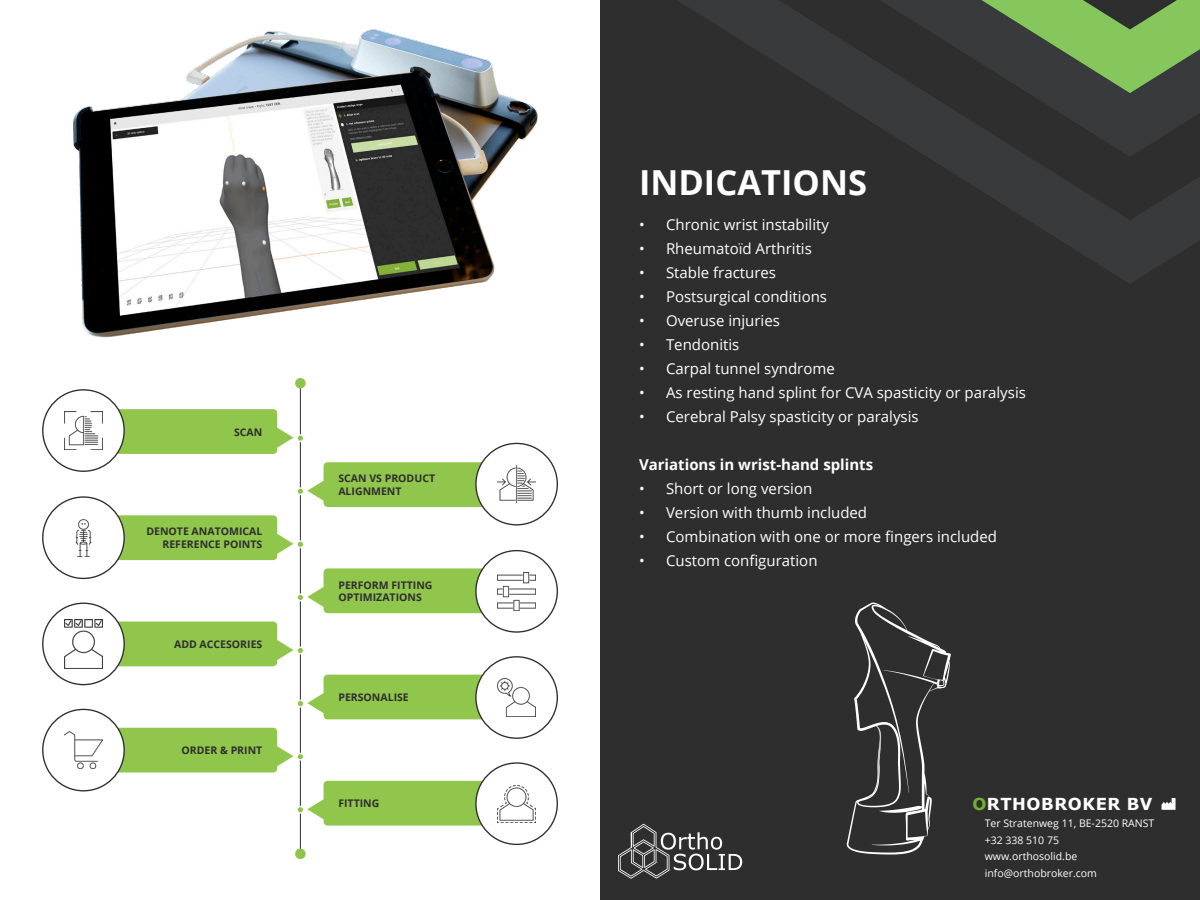
<style>
.page{position:relative;width:1200px;height:900px;background:#fff}
.page>*{position:absolute;margin:0;border:0;box-sizing:border-box;transform-origin:0 0}
.t1{font:700 34.5px "Open Sans";color:#fff}
.Titel{font:700 16.5px "Verdana";letter-spacing:.035em;color:#fff}
.t2{font:15px "Open Sans";color:#fff}
.t3{font:700 15px "Open Sans";color:#fff}
.t4{font:700 10.5px "Open Sans";color:#2f2e2e}
.Titel_8pt_bold_wit{font:10.5px "Open Sans";color:#fff}
.s1{color:#73b031}
</style>
<div class="page">
<div style="left:600px;top:0;width:600px;height:900px;background:#2f2e2e"></div>
<hr style="left:300px;top:383px;width:1px;height:471px;background:#2f2e2e">
<img style="left:73px;top:29px;width:449px;height:309px">
<svg style="left:117px;top:409px;width:176px;height:45px"></svg>
<svg style="left:307px;top:462px;width:176px;height:45px"></svg>
<svg style="left:307px;top:568px;width:176px;height:45px"></svg>
<svg style="left:307px;top:675px;width:175px;height:44px"></svg>
<svg style="left:307px;top:781px;width:175px;height:45px"></svg>
<svg style="left:118px;top:728px;width:175px;height:44px"></svg>
<svg style="left:118px;top:622px;width:175px;height:44px"></svg>
<svg style="left:118px;top:515px;width:175px;height:45px"></svg>
<div style="left:43px;top:390px;width:81px;height:81px;background:#fff;border-radius:50%"></div>
<img style="left:65px;top:412px;width:37px;height:34px">
<div style="left:42px;top:389px;width:83px;height:83px;border:1px solid #2f2e2e;border-radius:50%"></div>
<div style="left:476px;top:443px;width:81px;height:82px;background:#fff;border-radius:50%"></div>
<img style="left:498px;top:465px;width:37px;height:38px">
<div style="left:475px;top:443px;width:83px;height:83px;border:1px solid #2f2e2e;border-radius:50%"></div>
<div style="left:43px;top:497px;width:81px;height:81px;background:#fff;border-radius:50%"></div>
<img style="left:75px;top:519px;width:17px;height:38px">
<div style="left:42px;top:496px;width:83px;height:83px;border:1px solid #2f2e2e;border-radius:50%"></div>
<div style="left:476px;top:551px;width:81px;height:81px;background:#fff;border-radius:50%"></div>
<img style="left:498px;top:573px;width:37px;height:37px">
<div style="left:475px;top:550px;width:83px;height:83px;border:1px solid #2f2e2e;border-radius:50%"></div>
<div style="left:43px;top:603px;width:81px;height:82px;background:#fff;border-radius:50%"></div>
<img style="left:65px;top:619px;width:37px;height:49px">
<div style="left:42px;top:603px;width:83px;height:82px;border:1px solid #2f2e2e;border-radius:50%"></div>
<div style="left:476px;top:657px;width:81px;height:81px;background:#fff;border-radius:50%"></div>
<img style="left:498px;top:679px;width:37px;height:37px">
<div style="left:475px;top:656px;width:83px;height:83px;border:1px solid #2f2e2e;border-radius:50%"></div>
<div style="left:43px;top:709px;width:81px;height:82px;background:#fff;border-radius:50%"></div>
<img style="left:65px;top:731px;width:37px;height:37px">
<div style="left:42px;top:709px;width:83px;height:82px;border:1px solid #2f2e2e;border-radius:50%"></div>
<div style="left:476px;top:763px;width:81px;height:81px;background:#fff;border-radius:50%"></div>
<img style="left:498px;top:785px;width:37px;height:38px">
<div style="left:475px;top:762px;width:83px;height:83px;border:1px solid #2f2e2e;border-radius:50%"></div>
<div style="left:295px;top:378px;width:11px;height:10px;background:#8fc34c;border-radius:50%"></div>
<div style="left:295px;top:849px;width:11px;height:10px;background:#8fc34c;border-radius:50%"></div>
<div style="left:297px;top:806px;width:7px;height:7px;background:#8fc44c;border-radius:50%"></div>
<div style="left:296px;top:806px;width:8px;height:8px;border:1px solid #fff;border-radius:50%"></div>
<svg style="left:297px;top:753px;width:7px;height:7px"></svg>
<div style="left:296px;top:753px;width:8px;height:8px;border:1px solid #fff;border-radius:50%"></div>
<svg style="left:297px;top:700px;width:7px;height:7px"></svg>
<div style="left:296px;top:700px;width:8px;height:8px;border:1px solid #fff;border-radius:50%"></div>
<svg style="left:297px;top:647px;width:7px;height:7px"></svg>
<div style="left:296px;top:647px;width:8px;height:7px;border:1px solid #fff;border-radius:50%"></div>
<svg style="left:297px;top:594px;width:7px;height:7px"></svg>
<div style="left:296px;top:593px;width:8px;height:8px;border:1px solid #fff;border-radius:50%"></div>
<svg style="left:297px;top:541px;width:7px;height:7px"></svg>
<div style="left:296px;top:540px;width:8px;height:8px;border:1px solid #fff;border-radius:50%"></div>
<div style="left:297px;top:488px;width:7px;height:7px;background:#8fc44c;border-radius:50%"></div>
<div style="left:296px;top:487px;width:8px;height:8px;border:1px solid #fff;border-radius:50%"></div>
<div style="left:297px;top:435px;width:7px;height:6px;background:#8fc44c;border-radius:50%"></div>
<div style="left:296px;top:434px;width:8px;height:8px;border:1px solid #fff;border-radius:50%"></div>
<svg style="left:929px;top:157px;width:271px;height:126px"></svg>
<svg style="left:522px;top:0;width:678px;height:157px"></svg>
<svg style="left:981px;top:0;width:219px;height:93px"></svg>
<svg style="left:847px;top:603px;width:104px;height:252px"></svg>
<svg style="left:618px;top:824px;width:124px;height:55px"></svg>
<svg style="left:1162px;top:798px;width:14px;height:12px"></svg>
<p class="t4" style="left:234px;top:424px;width:30px">SCAN</p>
<p class="t4" style="left:146px;top:524px;width:117px">DENOTE ANATOMICAL</p>
<p class="t4" style="left:162px;top:537px;width:101px">REFERENCE POINTS</p>
<p class="t4" style="left:174px;top:637px;width:90px">ADD ACCESORIES</p>
<p class="t4" style="left:182px;top:743px;width:82px">ORDER &amp; PRINT</p>
<p class="t4" style="left:338px;top:471px;width:98px">SCAN VS PRODUCT</p>
<p class="t4" style="left:338px;top:484px;width:65px">ALIGNMENT</p>
<p class="t4" style="left:338px;top:577px;width:96px">PERFORM FITTING</p>
<p class="t4" style="left:338px;top:590px;width:85px">OPTIMIZATIONS</p>
<p class="t4" style="left:338px;top:690px;width:72px">PERSONALISE</p>
<p class="t4" style="left:338px;top:796px;width:43px">FITTING</p>
<p class="t1" style="left:639px;top:158px;width:230px">INDICATIONS</p>
<p class="t2" style="left:639px;top:214px;width:192px">• Chronic wrist instability</p>
<p class="t2" style="left:639px;top:238px;width:174px">• Rheumatoïd Arthritis</p>
<p class="t2" style="left:639px;top:262px;width:139px">• Stable fractures</p>
<p class="t2" style="left:639px;top:286px;width:190px">• Postsurgical conditions</p>
<p class="t2" style="left:639px;top:310px;width:142px">• Overuse injuries</p>
<p class="t2" style="left:639px;top:334px;width:102px">• Tendonitis</p>
<p class="t2" style="left:639px;top:358px;width:197px">• Carpal tunnel syndrome</p>
<p class="t2" style="left:639px;top:382px;width:388px">• As resting hand splint for CVA spasticity or paralysis</p>
<p class="t2" style="left:639px;top:406px;width:281px">• Cerebral Palsy spasticity or paralysis</p>
<p class="t3" style="left:639px;top:454px;width:236px">Variations in wrist-hand splints</p>
<p class="t2" style="left:639px;top:478px;width:175px">• Short or long version</p>
<p class="t2" style="left:639px;top:502px;width:230px">• Version with thumb included</p>
<p class="t2" style="left:639px;top:526px;width:360px">• Combination with one or more fingers included</p>
<p class="t2" style="left:639px;top:550px;width:180px">• Custom configuration</p>
<p class="Titel" style="left:972px;top:792px;width:182px"><span class="s1">O</span>RTHOBROKER BV</p>
<p class="Titel_8pt_bold_wit" style="left:985px;top:816px;width:171px">Ter Stratenweg 11, BE-2520 RANST</p>
<p class="Titel_8pt_bold_wit" style="left:985px;top:833px;width:76px">+32 338 510 75</p>
<p class="Titel_8pt_bold_wit" style="left:985px;top:849px;width:94px">www.orthosolid.be</p>
<p class="Titel_8pt_bold_wit" style="left:985px;top:866px;width:114px">info@orthobroker.com</p>
</div>
